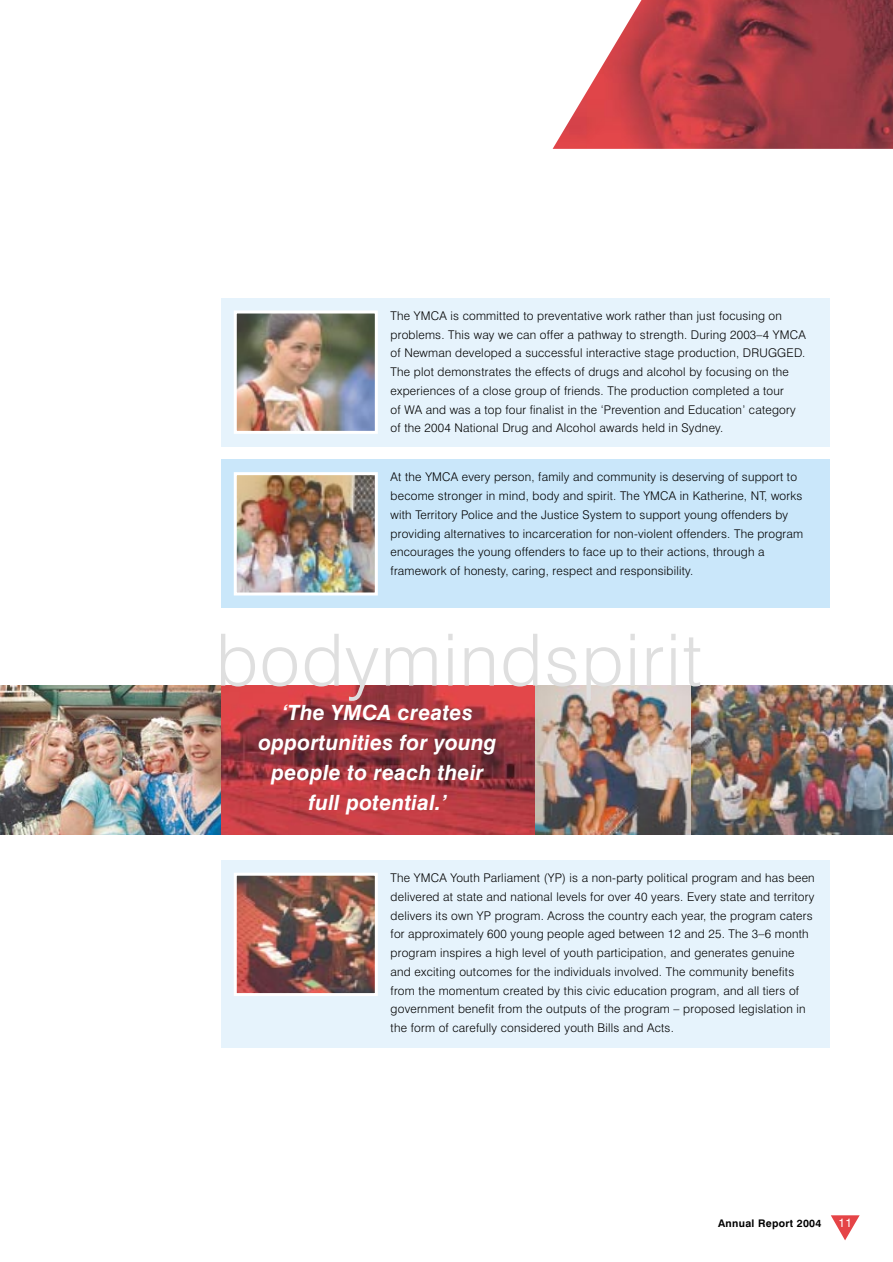
<style>
.page{position:relative;width:893px;height:1262px;background:#fff}
.page>*{position:absolute;margin:0;border:0;box-sizing:border-box;transform-origin:0 0}
.t1{font:300 72px "Swiss 721 BT";letter-spacing:.025em;color:#dfdfdf}
.t2{font:italic 700 21px/30px "Swiss 721 BT";letter-spacing:.01em;color:#fff;text-align:center}
.t3{font:300 12px/18.8px "Swiss 721 BT";letter-spacing:.02em;color:#000}
.t4{font:12px "Swiss 721 BT";color:#fff}
.t5{font:700 10.5px "Swiss 721 BT";letter-spacing:.03em;color:#000}
</style>
<div class="page">
<svg style="left:831px;top:1215px;width:28px;height:25px"></svg>
<img style="left:552px;top:0;width:340px;height:149px">
<div style="left:221px;top:298px;width:609px;height:148px;background:#e6f3fc"></div>
<img style="left:238px;top:314px;width:136px;height:116px">
<div style="left:234px;top:310px;width:144px;height:124px;border:3px solid #fff"></div>
<div style="left:221px;top:459px;width:609px;height:149px;background:#cae7fa"></div>
<img style="left:238px;top:476px;width:136px;height:115px">
<div style="left:234px;top:472px;width:144px;height:123px;border:3px solid #fff"></div>
<div style="left:221px;top:860px;width:609px;height:187px;background:#e6f3fc"></div>
<img style="left:238px;top:876px;width:136px;height:116px">
<div style="left:234px;top:872px;width:144px;height:124px;border:3px solid #fff"></div>
<img style="left:0;top:685px;width:691px;height:149px">
<img style="left:691px;top:685px;width:201px;height:149px">
<p class="t3" style="left:390px;top:307px;width:416px">The YMCA is committed to preventative work rather than just focusing on problems. This way we can offer a pathway to strength. During 2003–4 YMCA of Newman developed a successful interactive stage production, DRUGGED.<br>The plot demonstrates the effects of drugs and alcohol by focusing on the experiences of a close group of friends. The production completed a tour<br>of WA and was a top four finalist in the ‘Prevention and Education’ category of the 2004 National Drug and Alcohol awards held in Sydney.</p>
<p class="t3" style="left:390px;top:469px;width:414px">At the YMCA every person, family and community is deserving of support to become stronger in mind, body and spirit. The YMCA in Katherine, NT, works with Territory Police and the Justice System to support young offenders by providing alternatives to incarceration for non-violent offenders. The program encourages the young offenders to face up to their actions, through a framework of honesty, caring, respect and responsibility.</p>
<h1 class="t1" style="left:216px;top:634px;width:487px">bodymindspirit</h1>
<h2 class="t2" style="left:258px;top:700px;width:240px">‘The YMCA creates opportunities for young people to reach their full potential.’</h2>
<p class="t3" style="left:390px;top:869px;width:425px">The YMCA Youth Parliament (YP) is a non-party political program and has been delivered at state and national levels for over 40 years. Every state and territory delivers its own YP program. Across the country each year, the program caters for approximately 600 young people aged between 12 and 25. The 3–6 month program inspires a high level of youth participation, and generates genuine and exciting outcomes for the individuals involved. The community benefits from the momentum created by this civic education program, and all tiers of government benefit from the outputs of the program – proposed legislation in the form of carefully considered youth Bills and Acts.</p>
<p class="t5" style="left:718px;top:1219px;width:105px">Annual Report 2004</p>
<p class="t4" style="left:838px;top:1218px;width:15px">11</p>
</div>
